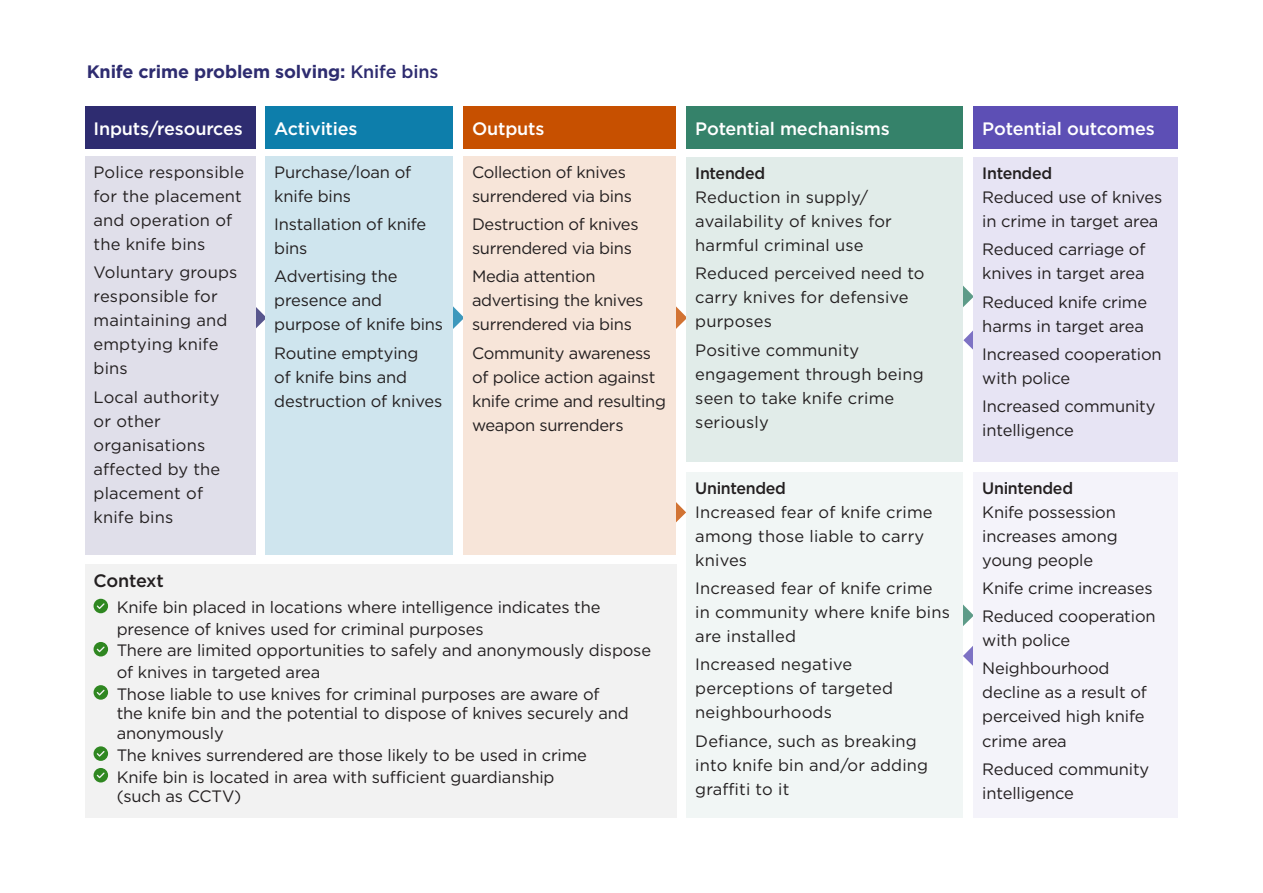
<style>
.page{position:relative;width:1263px;height:893px;background:#fff}
.page>*{position:absolute;margin:0;border:0;box-sizing:border-box;transform-origin:0 0}
.Body_text{font:500 18px "Gotham";letter-spacing:-.01em;color:#fff}
.Figure_text{font:700 18px "Gotham";letter-spacing:-.01em;color:#2e2c70}
.Body_text-2{font:500 18px "Gotham";letter-spacing:-.015em;color:#231f20}
.Body_text-3{font:16.5px/24px "Gotham";letter-spacing:-.01em;color:#231f20}
.Body_text-4{font:16.5px/24px "Gotham";letter-spacing:.01em;color:#231f20}
.Logic_model_text{font:16.5px/19.8px "Gotham";letter-spacing:-.01em;color:#231f20}
.Body_text-5{font:500 16.5px "Gotham";letter-spacing:-.02em;color:#231f20}
.s1{font-weight:500}
</style>
<div class="page">
<svg style="left:255px;top:277px;width:11px;height:81px"></svg>
<svg style="left:453px;top:306px;width:10px;height:23px"></svg>
<svg style="left:676px;top:277px;width:11px;height:81px"></svg>
<svg style="left:963px;top:256px;width:11px;height:124px"></svg>
<svg style="left:963px;top:575px;width:11px;height:121px"></svg>
<svg style="left:676px;top:502px;width:10px;height:21px"></svg>
<div style="left:687px;top:472px;width:276px;height:345px;background:#f1f6f5"></div>
<div style="left:687px;top:157px;width:276px;height:304px;background:#e1ece9"></div>
<div style="left:974px;top:472px;width:204px;height:345px;background:#f4f3fa"></div>
<div style="left:974px;top:157px;width:204px;height:304px;background:#e7e4f4"></div>
<div style="left:687px;top:106px;width:276px;height:43px;background:#35826a"></div>
<div style="left:463px;top:156px;width:213px;height:399px;background:#f7e5d9"></div>
<div style="left:85px;top:106px;width:170px;height:43px;background:#2e2c70"></div>
<div style="left:85px;top:564px;width:591px;height:253px;background:#f2f2f2"></div>
<svg style="left:94px;top:599px;width:14px;height:14px"></svg>
<svg style="left:94px;top:642px;width:14px;height:14px"></svg>
<svg style="left:94px;top:685px;width:14px;height:15px"></svg>
<svg style="left:94px;top:746px;width:14px;height:15px"></svg>
<svg style="left:94px;top:768px;width:14px;height:14px"></svg>
<div style="left:974px;top:106px;width:204px;height:43px;background:#5d4fb5"></div>
<div style="left:463px;top:106px;width:213px;height:43px;background:#c75000"></div>
<div style="left:266px;top:156px;width:187px;height:399px;background:#cfe5ee"></div>
<div style="left:85px;top:156px;width:170px;height:399px;background:#e0dfea"></div>
<div style="left:266px;top:106px;width:187px;height:43px;background:#0d7eab"></div>
<p class="Figure_text" style="left:87px;top:60px;width:353px">Knife crime problem solving: <span class="s1">Knife bins</span></p>
<p class="Body_text" style="left:94px;top:117px;width:151px">Inputs/resources</p>
<p class="Body_text" style="left:274px;top:117px;width:85px">Activities</p>
<p class="Body_text" style="left:472px;top:117px;width:74px">Outputs</p>
<p class="Body_text" style="left:982px;top:117px;width:174px">Potential outcomes</p>
<p class="Body_text" style="left:695px;top:117px;width:196px">Potential mechanisms</p>
<p class="Body_text-4" style="left:94px;top:160px;width:152px">Police responsible for the placement and operation of the knife bins</p>
<p class="Body_text-4" style="left:94px;top:260px;width:145px">Voluntary groups responsible for maintaining and emptying knife bins</p>
<p class="Body_text-4" style="left:94px;top:384px;width:128px">Local authority or other organisations affected by the placement of knife bins</p>
<p class="Body_text-3" style="left:274px;top:160px;width:138px">Purchase/loan of knife bins</p>
<p class="Body_text-3" style="left:274px;top:212px;width:154px">Installation of knife bins</p>
<p class="Body_text-3" style="left:274px;top:264px;width:170px">Advertising the presence and purpose of knife bins</p>
<p class="Body_text-3" style="left:274px;top:341px;width:169px">Routine emptying<br>of knife bins and destruction of knives</p>
<p class="Body_text-3" style="left:472px;top:160px;width:161px">Collection of knives surrendered via bins</p>
<p class="Body_text-3" style="left:472px;top:212px;width:168px">Destruction of knives surrendered via bins</p>
<p class="Body_text-3" style="left:472px;top:264px;width:173px">Media attention advertising the knives surrendered via bins</p>
<p class="Body_text-3" style="left:472px;top:341px;width:195px">Community awareness of police action against knife crime and resulting weapon surrenders</p>
<p class="Body_text-2" style="left:94px;top:569px;width:72px">Context</p>
<p class="Logic_model_text" style="left:117px;top:596px;width:485px;line-height:21.6px">Knife bin placed in locations where intelligence indicates the presence of knives used for criminal purposes</p>
<p class="Logic_model_text" style="left:117px;top:639px;width:536px;line-height:21.6px">There are limited opportunities to safely and anonymously dispose of knives in targeted area</p>
<p class="Logic_model_text" style="left:117px;top:684px;width:513px">Those liable to use knives for criminal purposes are aware of the knife bin and the potential to dispose of knives securely and anonymously</p>
<p class="Logic_model_text" style="left:117px;top:745px;width:472px">The knives surrendered are those likely to be used in crime</p>
<p class="Logic_model_text" style="left:117px;top:766px;width:439px">Knife bin is located in area with sufficient guardianship (such as CCTV)</p>
<p class="Body_text-5" style="left:695px;top:162px;width:71px">Intended</p>
<p class="Body_text-4" style="left:695px;top:185px;width:198px">Reduction in supply/ availability of knives for harmful criminal use</p>
<p class="Body_text-4" style="left:695px;top:261px;width:231px">Reduced perceived need to carry knives for defensive purposes</p>
<p class="Body_text-4" style="left:695px;top:337px;width:230px">Positive community engagement through being seen to take knife crime seriously</p>
<p class="Body_text-5" style="left:695px;top:477px;width:92px">Unintended</p>
<p class="Body_text-4" style="left:695px;top:499px;width:239px">Increased fear of knife crime among those liable to carry knives</p>
<p class="Body_text-4" style="left:695px;top:576px;width:256px">Increased fear of knife crime in community where knife bins are installed</p>
<p class="Body_text-4" style="left:695px;top:652px;width:199px">Increased negative perceptions of targeted neighbourhoods</p>
<p class="Body_text-4" style="left:695px;top:728px;width:234px">Defiance, such as breaking into knife bin and/or adding graffiti to it</p>
<p class="Body_text-5" style="left:982px;top:162px;width:71px">Intended</p>
<p class="Body_text-3" style="left:982px;top:185px;width:182px">Reduced use of knives in crime in target area</p>
<p class="Body_text-3" style="left:982px;top:237px;width:165px">Reduced carriage of knives in target area</p>
<p class="Body_text-3" style="left:982px;top:289px;width:166px">Reduced knife crime harms in target area</p>
<p class="Body_text-3" style="left:982px;top:342px;width:181px">Increased cooperation with police</p>
<p class="Body_text-3" style="left:982px;top:394px;width:175px">Increased community intelligence</p>
<p class="Body_text-5" style="left:982px;top:477px;width:92px">Unintended</p>
<p class="Body_text-3" style="left:982px;top:499px;width:137px;text-align:justify">Knife possession increases among young people</p>
<p class="Body_text-3" style="left:982px;top:576px;width:172px">Knife crime increases</p>
<p class="Body_text-3" style="left:982px;top:604px;width:175px">Reduced cooperation with police</p>
<p class="Body_text-3" style="left:982px;top:656px;width:166px">Neighbourhood decline as a result of perceived high knife crime area</p>
<p class="Body_text-3" style="left:982px;top:756px;width:169px">Reduced community intelligence</p>
</div>
